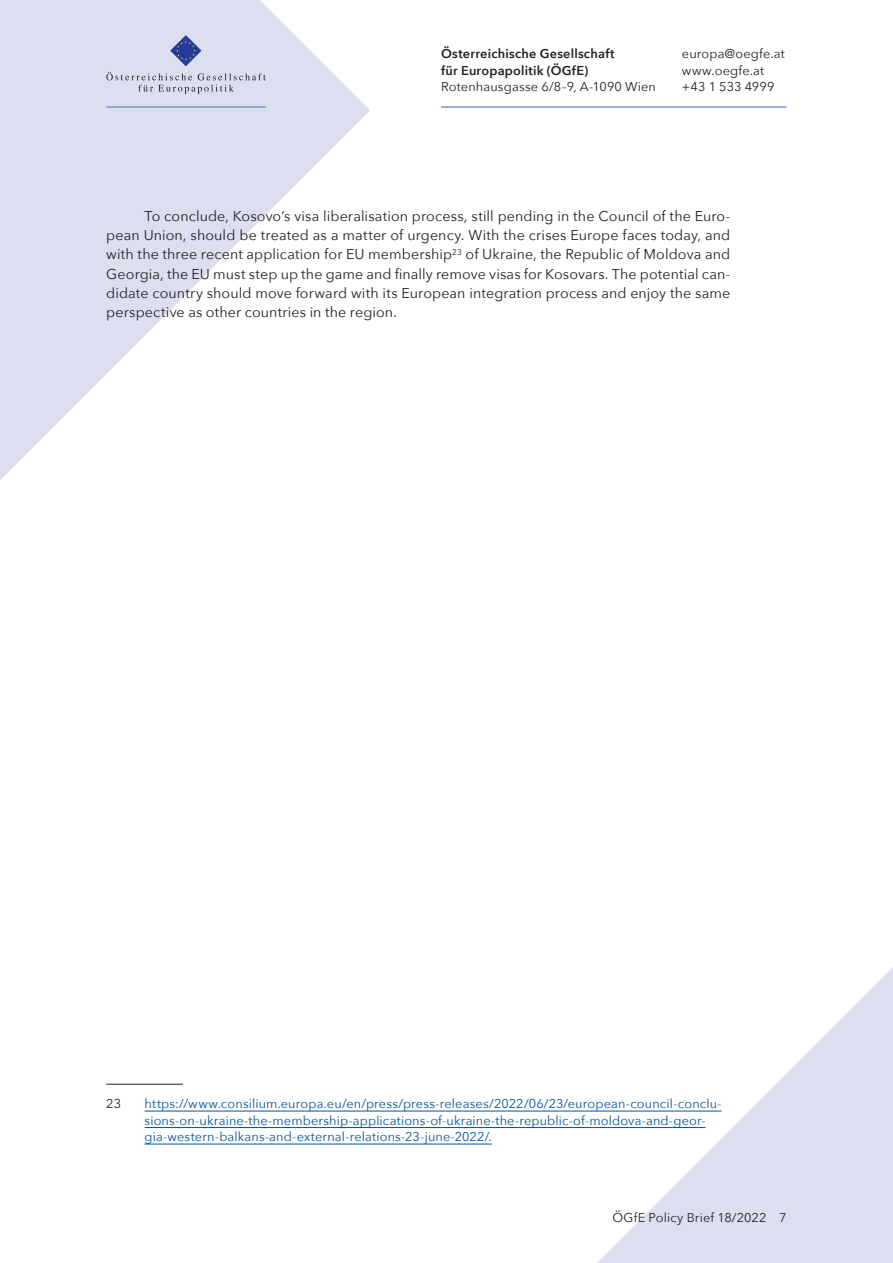
<style>
.page{position:relative;width:893px;height:1263px;background:#fff}
.page>*{position:absolute;margin:0;border:0;box-sizing:border-box;transform-origin:0 0}
.p_einzug{font:14.25px/19.2px "Avenir Next";letter-spacing:.01em;color:#231f20;text-align:justify}
.Fußnoten{font:12.75px/16.5px "Avenir Next";letter-spacing:.01em;color:#01549d}
.p{font:12.75px "Avenir Next";letter-spacing:.015em;color:#231f20}
.p-2{font:600 12.75px/16.5px "Avenir Next";letter-spacing:.02em;color:#231f20}
.p_Pagina{font:12.75px "Avenir Next";letter-spacing:.01em;color:#231f20}
.Fußnoten-2{font:12.75px "Avenir Next";color:#231f20}
</style>
<div class="page">
<svg style="left:0;top:0;width:370px;height:480px;fill:#dbdfef"></svg>
<svg style="left:597px;top:967px;width:296px;height:296px;fill:#dbdfef"></svg>
<hr style="left:441px;top:106px;width:346px;height:2px;background:#8493c4">
<hr style="left:106px;top:106px;width:160px;height:2px;background:#8493c4">
<svg style="left:170px;top:35px;width:31px;height:31px"></svg>
<svg style="left:106px;top:72px;width:160px;height:22px;background:#c9cddb"></svg>
<hr style="left:106px;top:1084px;width:77px;height:1px;background:#231f20">
<hr style="left:145px;top:1111px;width:577px;height:1px;background:#01549d">
<hr style="left:145px;top:1127px;width:560px;height:1px;background:#01549d">
<hr style="left:145px;top:1144px;width:347px;height:1px;background:#01549d">
<p class="p-2" style="left:441px;top:45px;width:175px">Österreichische Gesellschaft für Europapolitik (ÖGfE)</p>
<p class="p" style="left:441px;top:76px;width:216px">Rotenhausgasse 6/8–9, A-1090 Wien</p>
<p class="p" style="left:682px;top:43px;width:104px">europa@oegfe.at</p>
<p class="p" style="left:682px;top:60px;width:84px">www.oegfe.at</p>
<p class="p" style="left:682px;top:76px;width:94px">+43 1 533 4999</p>
<p class="p_einzug" style="left:106px;top:206px;width:625px;text-indent:38px">To conclude, Kosovo’s visa liberalisation process, still pending in the Council of the Euro&shy;pean Union, should be treated as a matter of urgency. With the crises Europe faces today, and with the three recent application for EU membership<sup>23</sup> of Ukraine, the Republic of Moldova and Georgia, the EU must step up the game and finally remove visas for Kosovars. The potential can&shy;didate country should move forward with its European integration process and enjoy the same perspective as other countries in the region.</p>
<p class="Fußnoten-2" style="left:106px;top:1093px;width:16px">23</p>
<p class="Fußnoten" style="left:145px;top:1095px;width:578px">https://www.consilium.europa.eu/en/press/press-releases/2022/06/23/european-council-conclu&shy;sions-on-ukraine-the-membership-applications-of-ukraine-the-republic-of-moldova-and-geor&shy;gia-western-balkans-and-external-relations-23-june-2022/.</p>
<p class="p_Pagina" style="left:613px;top:1206px;width:176px">ÖGfE Policy Brief 18/2022 7</p>
</div>
